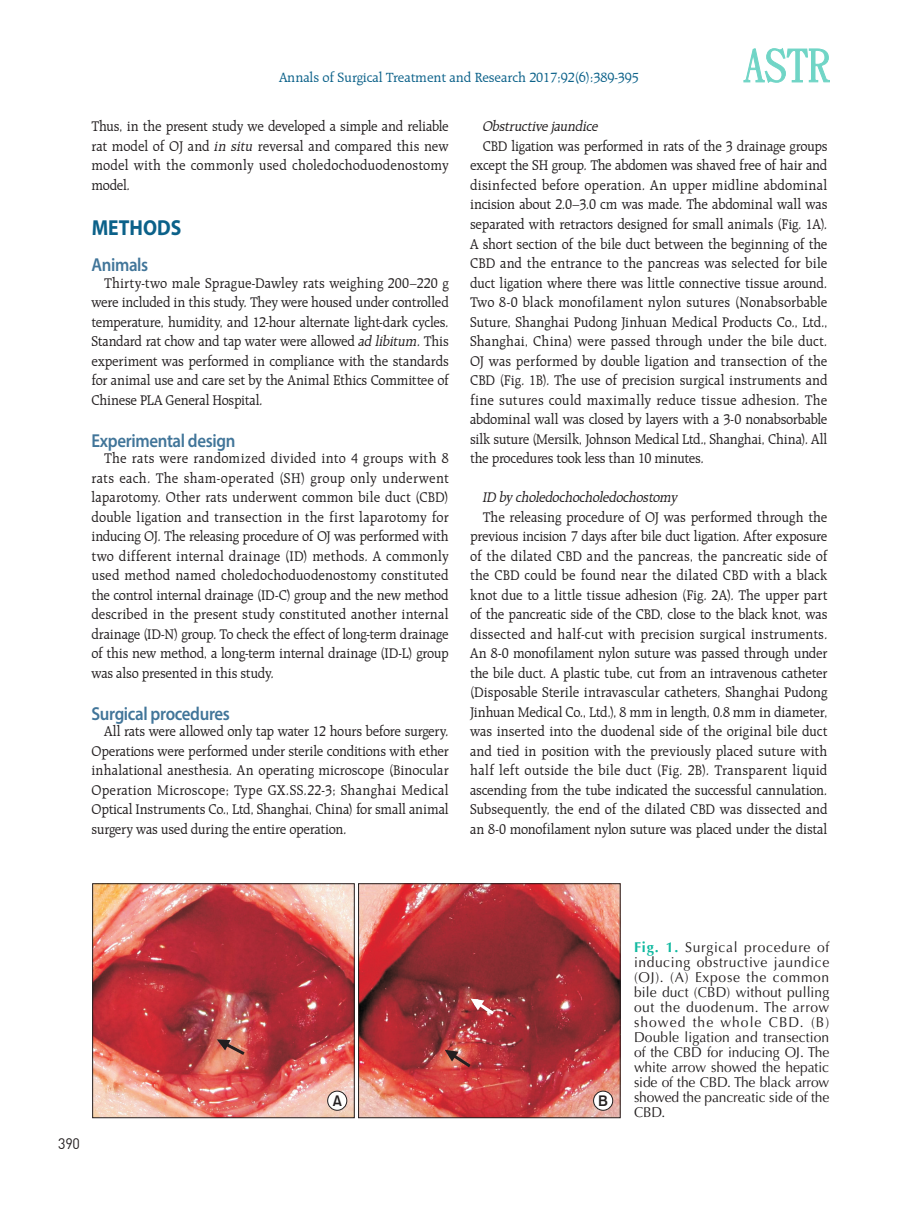
<style>
.page{position:relative;width:919px;height:1217px;background:#fff}
.page>*{position:absolute;margin:0;border:0;box-sizing:border-box;transform-origin:0 0}
.t1{font:700 21.75px "Myriad Pro";color:#0b6189;scale:.9 1}
.t2{font:600 18.75px "Myriad Pro";letter-spacing:-.02em;color:#417599;scale:.9 1}
.t3{font:15px/19.5px "Raleigh BT";letter-spacing:-.015em;color:#231f20;text-align:justify;scale:.94 1}
.t4{font:italic 15px "Raleigh BT";color:#231f20;scale:.94 1}
.t5{font:15px "Dinreg";color:#231f20;scale:.95 1}
.t6{font:15px "Gothic 725 BT Bold A";color:#231f20}
.t7{font:14.25px/15px "Optima LT Std";letter-spacing:-.01em;color:#231f20;text-align:justify}
.t8{font:14.25px "Raleigh BT";letter-spacing:-.01em;color:#0b6189}
.s1{font-style:italic}
.s2{font-weight:700;color:#11b9a0}
</style>
<div class="page">
<svg style="left:743px;top:48px;width:86px;height:35px"></svg>
<img style="left:92px;top:883px;width:528px;height:234px">
<div style="left:327px;top:1090px;width:20px;height:19px;background:#fff;border-radius:50%"></div>
<div style="left:327px;top:1090px;width:20px;height:20px;border:1px solid #231f20;border-radius:50%"></div>
<div style="left:593px;top:1090px;width:19px;height:19px;background:#fff;border-radius:50%"></div>
<div style="left:593px;top:1090px;width:20px;height:20px;border:1px solid #231f20;border-radius:50%"></div>
<svg style="left:217px;top:1038px;width:31px;height:19px"></svg>
<svg style="left:444px;top:1049px;width:30px;height:20px"></svg>
<svg style="left:470px;top:998px;width:27px;height:19px"></svg>
<p class="t8" style="left:279px;top:69px;width:361px">Annals of Surgical Treatment and Research 2017;92(6):389-395</p>
<p class="t3" style="left:91px;top:116px;width:381px">Thus, in the present study we developed a simple and reliable rat model of OJ and <span class="s1">in situ</span> reversal and compared this new model with the commonly used choledochoduodenostomy model.</p>
<h1 class="t1" style="left:92px;top:213px;width:101px">METHODS</h1>
<p class="t2" style="left:91px;top:253px;width:65px">Animals</p>
<p class="t3" style="left:91px;top:272px;width:381px;text-indent:13px">Thirty-two male Sprague-Dawley rats weighing 200–220 g were included in this study. They were housed under controlled temperature, humidity, and 12-hour alternate light-dark cycles.<br>Standard rat chow and tap water were allowed <span class="s1">ad libitum</span>. This experiment was performed in compliance with the standards for animal use and care set by the Animal Ethics Committee of Chinese PLA General Hospital.</p>
<p class="t2" style="left:91px;top:429px;width:161px">Experimental design</p>
<p class="t3" style="left:91px;top:448px;width:381px;text-indent:13px">The rats were randomized divided into 4 groups with 8 rats each. The sham-operated (SH) group only underwent laparotomy. Other rats underwent common bile duct (CBD) double ligation and transection in the first laparotomy for inducing OJ. The releasing procedure of OJ was performed with two different internal drainage (ID) methods. A commonly used method named choledochoduodenostomy constituted the control internal drainage (ID-C) group and the new method described in the present study constituted another internal drainage (ID-N) group. To check the effect of long-term drainage of this new method, a long-term internal drainage (ID-L) group was also presented in this study.</p>
<p class="t2" style="left:91px;top:702px;width:155px">Surgical procedures</p>
<p class="t3" style="left:91px;top:721px;width:381px;text-indent:13px">All rats were allowed only tap water 12 hours before surgery.<br>Operations were performed under sterile conditions with ether inhalational anesthesia. An operating microscope (Binocular Operation Microscope; Type GX.SS.22-3; Shanghai Medical Optical Instruments Co., Ltd, Shanghai, China) for small animal surgery was used during the entire operation.</p>
<p class="t4" style="left:482px;top:118px;width:128px">Obstructive jaundice</p>
<p class="t3" style="left:470px;top:136px;width:382px;text-indent:13px">CBD ligation was performed in rats of the 3 drainage groups except the SH group. The abdomen was shaved free of hair and disinfected before operation. An upper midline abdominal incision about 2.0–3.0 cm was made. The abdominal wall was separated with retractors designed for small animals (Fig. 1A).<br>A short section of the bile duct between the beginning of the CBD and the entrance to the pancreas was selected for bile duct ligation where there was little connective tissue around.<br>Two 8-0 black monofilament nylon sutures (Nonabsorbable Suture, Shanghai Pudong Jinhuan Medical Products Co., Ltd., Shanghai, China) were passed through under the bile duct.<br>OJ was performed by double ligation and transection of the CBD (Fig. 1B). The use of precision surgical instruments and fine sutures could maximally reduce tissue adhesion. The abdominal wall was closed by layers with a 3-0 nonabsorbable silk suture (Mersilk, Johnson Medical Ltd., Shanghai, China). All the procedures took less than 10 minutes.</p>
<p class="t4" style="left:482px;top:488px;width:209px">ID by choledochocholedochostomy</p>
<p class="t3" style="left:470px;top:506px;width:382px;text-indent:13px">The releasing procedure of OJ was performed through the previous incision 7 days after bile duct ligation. After exposure of the dilated CBD and the pancreas, the pancreatic side of the CBD could be found near the dilated CBD with a black knot due to a little tissue adhesion (Fig. 2A). The upper part of the pancreatic side of the CBD, close to the black knot, was dissected and half-cut with precision surgical instruments.<br>An 8-0 monofilament nylon suture was passed through under the bile duct. A plastic tube, cut from an intravenous catheter (Disposable Sterile intravascular catheters, Shanghai Pudong Jinhuan Medical Co., Ltd.), 8 mm in length, 0.8 mm in diameter, was inserted into the duodenal side of the original bile duct and tied in position with the previously placed suture with half left outside the bile duct (Fig. 2B). Transparent liquid ascending from the tube indicated the successful cannulation.<br>Subsequently, the end of the dilated CBD was dissected and an 8-0 monofilament nylon suture was placed under the distal</p>
<p class="t5" style="left:58px;top:1134px;width:24px">390</p>
<p class="t6" style="left:333px;top:1091px;width:11px">A</p>
<p class="t6" style="left:598px;top:1091px;width:11px">B</p>
<p class="t7" style="left:634px;top:939px;width:197px"><span class="s2">Fig. 1.</span> Surgical procedure of inducing obstructive jaundice (OJ). (A) Expose the common bile duct (CBD) without pulling out the duodenum. The arrow showed the whole CBD. (B)<br>Double ligation and transection of the CBD for inducing OJ. The white arrow showed the hepatic side of the CBD. The black arrow showed the pancreatic side of the CBD.</p>
</div>
